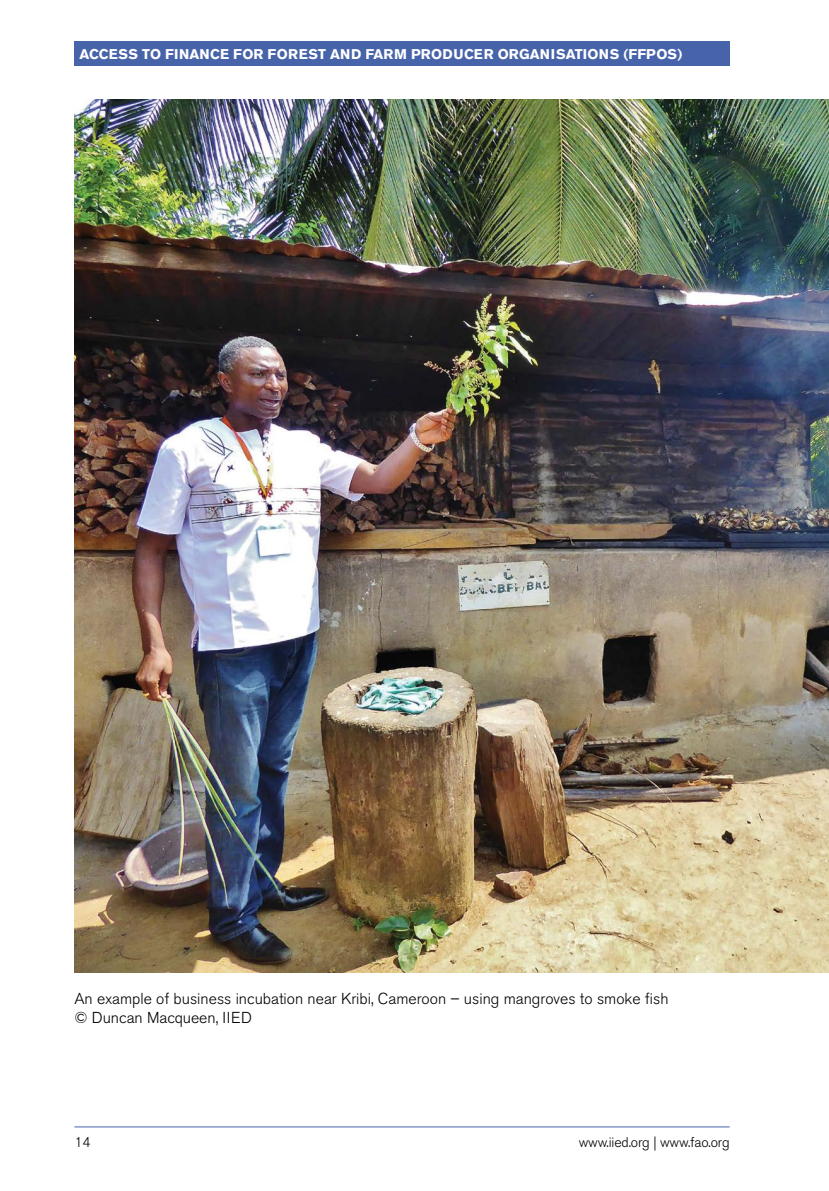
<style>
.page{position:relative;width:829px;height:1191px;background:#fff}
.page>*{position:absolute;margin:0;border:0;box-sizing:border-box;transform-origin:0 0}
.t1{font:300 15.75px/19.2px "Akzidenz Grotesk BE";color:#000}
.t2{font:700 14px "Akzidenz Grotesk BE";letter-spacing:.01em;color:#fff}
.t3{font:300 14px "Akzidenz Grotesk BE";letter-spacing:-.01em;color:#000}
</style>
<div class="page">
<div style="left:74px;top:41px;width:655px;height:25px;background:#4763a9"></div>
<hr style="left:74px;top:1126px;width:655px;height:1px;background:#4763a9">
<img style="left:74px;top:99px;width:754px;height:873px">
<p class="t2" style="left:79px;top:46px;width:604px">ACCESS TO FINANCE FOR FOREST AND FARM PRODUCER ORGANISATIONS (FFPOS)</p>
<p class="t1" style="left:74px;top:989px;width:595px">An example of business incubation near Kribi, Cameroon – using mangroves to smoke fish © Duncan Macqueen, IIED</p>
<p class="t3" style="left:74px;top:1134px;width:18px">14</p>
<p class="t3" style="left:578px;top:1134px;width:152px">www.iied.org | www.fao.org</p>
</div>
